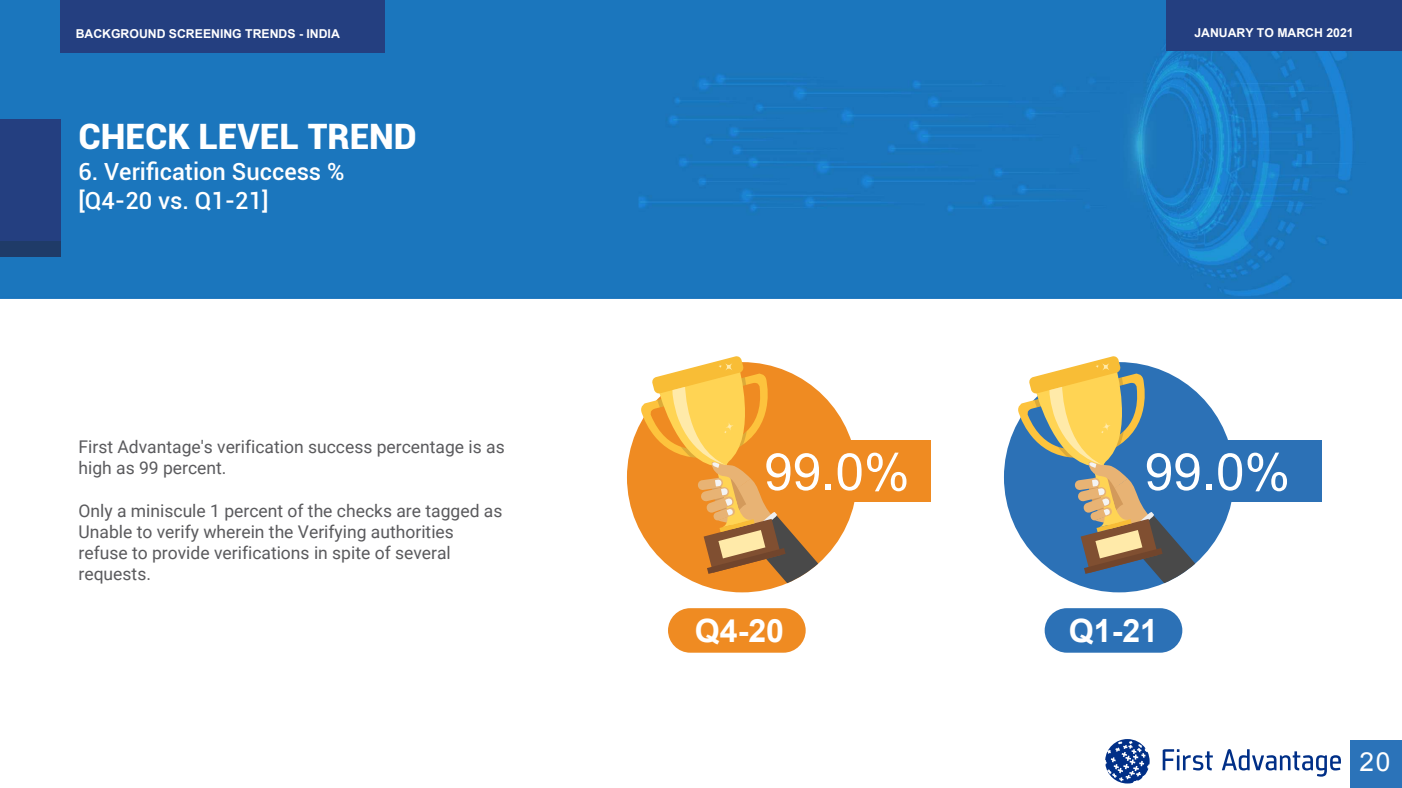
<style>
.page{position:relative;width:1402px;height:788px;background:#fff}
.page>*{position:absolute;margin:0;border:0;box-sizing:border-box;transform-origin:0 0}
.t1{font:51.27px "Arial";color:#fff}
.t2{font:900 35px "Roboto";color:#fff}
.t3{font:700 32.11px "Arial";color:#fff}
.t4{font:26.25px "Arial";color:#fff}
.t5{font:500 23.62px/28.3px "Roboto";color:#fff}
.t6{font:17.5px/21px "Roboto";color:#5a5a5d}
.t7{font:700 12.25px "Arial";color:#fff}
</style>
<div class="page">
<div style="left:0;top:0;width:1401px;height:298px;background:#1b76bd"></div>
<div style="left:668px;top:608px;width:137px;height:44px;background:#ef8b22;border-radius:22px"></div>
<svg style="left:627px;top:391px;width:228px;height:201px"></svg>
<svg style="left:640px;top:356px;width:178px;height:227px;background:#e7a54e"></svg>
<div style="left:805px;top:440px;width:126px;height:62px;background:#ef8b22"></div>
<div style="left:1044px;top:608px;width:138px;height:44px;background:#2c71b6;border-radius:22px"></div>
<svg style="left:1004px;top:391px;width:228px;height:201px"></svg>
<svg style="left:1016px;top:356px;width:179px;height:227px;background:#869899"></svg>
<div style="left:1179px;top:440px;width:142px;height:62px;background:#2c71b6"></div>
<div style="left:1350px;top:740px;width:51px;height:48px;background:#2b73b9"></div>
<div style="left:0;top:119px;width:60px;height:122px;background:#243f80"></div>
<div style="left:0;top:241px;width:60px;height:16px;background:#1f3b68"></div>
<svg style="left:1162px;top:749px;width:50px;height:21px"></svg>
<svg style="left:1222px;top:749px;width:118px;height:27px"></svg>
<svg style="left:1105px;top:739px;width:44px;height:44px"></svg>
<div style="left:60px;top:0;width:324px;height:53px;background:#243f80"></div>
<div style="left:1166px;top:0;width:235px;height:50px;background:#243f80"></div>
<p class="t7" style="left:76px;top:26px;width:266px">BACKGROUND SCREENING TRENDS - INDIA</p>
<p class="t7" style="left:1194px;top:25px;width:161px">JANUARY TO MARCH 2021</p>
<h2 class="t2" style="left:78px;top:112px;width:340px">CHECK LEVEL TREND</h2>
<h3 class="t5" style="left:78px;top:157px;width:267px">6. Verification Success % [Q4-20 vs. Q1-21]</h3>
<p class="t6" style="left:78px;top:436px;width:428px">First Advantage's verification success percentage is as high as 99 percent.</p>
<p class="t6" style="left:78px;top:499px;width:425px">Only a miniscule 1 percent of the checks are tagged as Unable to verify wherein the Verifying authorities refuse to provide verifications in spite of several requests.</p>
<h1 class="t1" style="left:764px;top:438px;width:147px">99.0%</h1>
<h3 class="t3" style="left:695px;top:608px;width:91px">Q4-20</h3>
<h1 class="t1" style="left:1144px;top:438px;width:147px">99.0%</h1>
<h3 class="t3" style="left:1068px;top:608px;width:91px">Q1-21</h3>
<h3 class="t4" style="left:1359px;top:744px;width:32px">20</h3>
</div>
